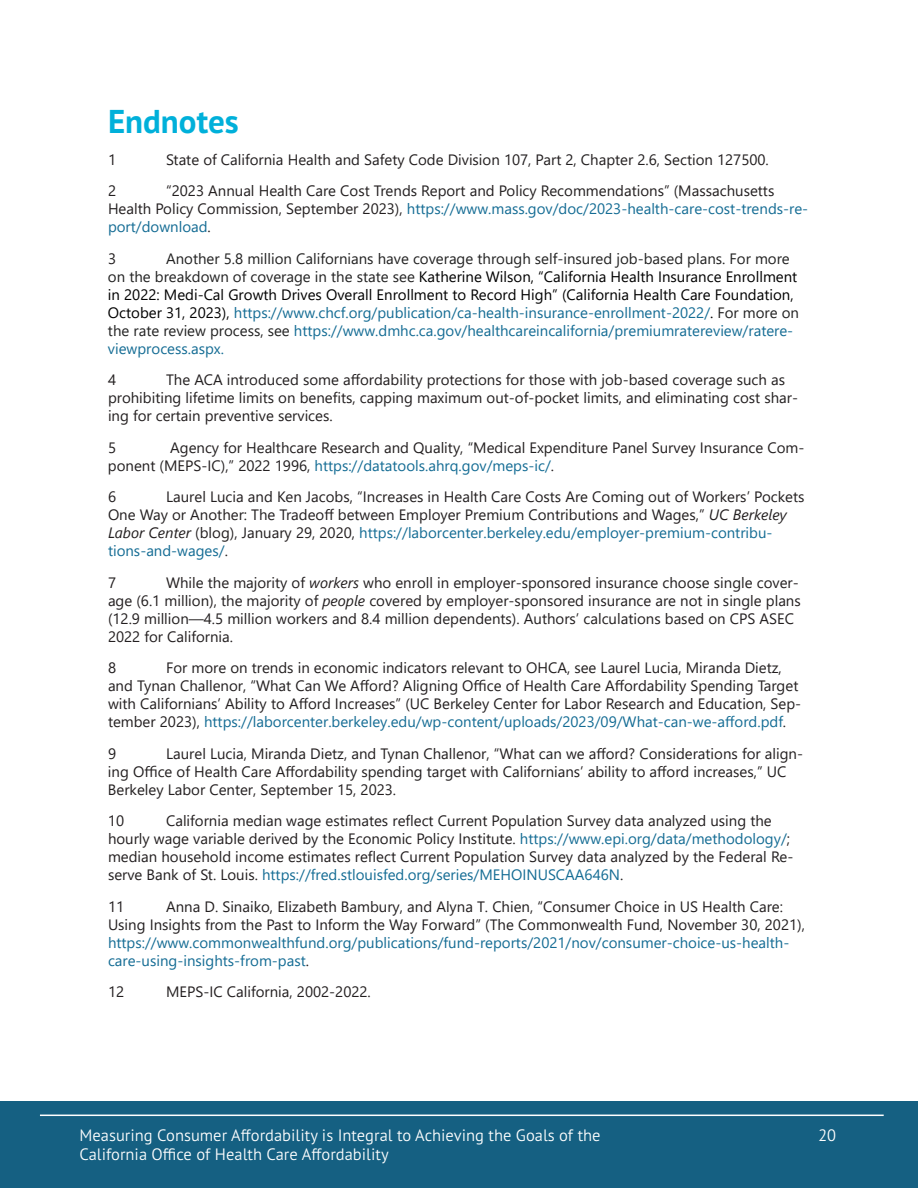
<style>
.page{position:relative;width:918px;height:1188px;background:#fff}
.page>*{position:absolute;margin:0;border:0;box-sizing:border-box;transform-origin:0 0}
.t1{font:700 33px "PT Sans Pro";color:#00b0da}
.t2{font:300 16.5px "PT Sans Pro";color:#fff}
.t3{font:15px/18px "Segoe UI";color:#231f20}
.t4{font:15px/18px "Segoe UI";color:#000}
.s1{color:#146c94}
.s2{color:#222}
.s3{font-style:italic}
</style>
<div class="page">
<div style="left:0;top:1102px;width:918px;height:86px;background:#156082"></div>
<hr style="left:40px;top:1115px;width:844px;height:1px;background:#fff">
<h2 class="t1" style="left:108px;top:100px;width:132px">Endnotes</h2>
<p class="t3" style="left:108px;top:149px;width:10px">1</p>
<p class="t3" style="left:166px;top:149px;width:604px">State of California Health and Safety Code Division 107, Part 2, Chapter 2.6, Section 127500.</p>
<p class="t3" style="left:108px;top:181px;width:10px">2</p>
<p class="t3" style="left:108px;top:181px;width:702px;text-indent:58px">“2023 Annual Health Care Cost Trends Report and Policy Recommendations” (Massachusetts<br>Health Policy Commission, September 2023), <span class="s1">https://www.mass.gov/doc/2023-health-care-cost-trends-re&shy;port/download</span>.</p>
<p class="t3" style="left:108px;top:248px;width:10px">3</p>
<p class="t4" style="left:108px;top:248px;width:693px;text-indent:58px"><span class="s2">Another 5.8 million Californians have coverage through self-insured job-based plans. For more on the breakdown of coverage in the state see</span> Katherine Wilson, “California Health Insurance Enrollment in 2022: Medi-Cal Growth Drives Overall Enrollment to Record High” (California Health Care Foundation, October 31, 2023), <span class="s1">https://www.chcf.org/publication/ca-health-insurance-enrollment-2022/</span>. <span class="s2">For more on the rate review process, see</span> <span class="s1">https://www.dmhc.ca.gov/healthcareincalifornia/premiumratereview/ratere&shy;viewprocess.aspx.</span></p>
<p class="t3" style="left:108px;top:370px;width:10px">4</p>
<p class="t3" style="left:108px;top:370px;width:692px;text-indent:58px">The ACA introduced some affordability protections for those with job-based coverage such as prohibiting lifetime limits on benefits, capping maximum out-of-pocket limits, and eliminating cost shar&shy;ing for certain preventive services.</p>
<p class="t3" style="left:108px;top:437px;width:10px">5</p>
<p class="t3" style="left:108px;top:437px;width:698px;text-indent:62px">Agency for Healthcare Research and Quality, “Medical Expenditure Panel Survey Insurance Com&shy;ponent (MEPS-IC),” 2022 1996, <span class="s1">https://datatools.ahrq.gov/meps-ic/</span>.</p>
<p class="t3" style="left:108px;top:487px;width:10px">6</p>
<p class="t3" style="left:108px;top:487px;width:698px;text-indent:58px">Laurel Lucia and Ken Jacobs, “Increases in Health Care Costs Are Coming out of Workers’ Pockets One Way or Another: The Tradeoff between Employer Premium Contributions and Wages,” <span class="s3">UC Berkeley Labor Center</span> (blog), January 29, 2020, <span class="s1">https://laborcenter.berkeley.edu/employer-premium-contribu&shy;tions-and-wages/</span>.</p>
<p class="t3" style="left:108px;top:572px;width:10px">7</p>
<p class="t3" style="left:108px;top:572px;width:694px;text-indent:58px">While the majority of <span class="s3">workers</span> who enroll in employer-sponsored insurance choose single cover&shy;age (6.1 million), the majority of <span class="s3">people</span> covered by employer-sponsored insurance are not in single plans (12.9 million—4.5 million workers and 8.4 million dependents). Authors’ calculations based on CPS ASEC 2022 for California.</p>
<p class="t3" style="left:108px;top:658px;width:10px">8</p>
<p class="t3" style="left:108px;top:658px;width:695px;text-indent:58px">For more on trends in economic indicators relevant to OHCA, see Laurel Lucia, Miranda Dietz, and Tynan Challenor, “What Can We Afford? Aligning Office of Health Care Affordability Spending Target with Californians’ Ability to Afford Increases” (UC Berkeley Center for Labor Research and Education, Sep&shy;tember 2023), <span class="s1">https://laborcenter.berkeley.edu/wp-content/uploads/2023/09/What-can-we-afford.pdf</span>.</p>
<p class="t3" style="left:108px;top:743px;width:10px">9</p>
<p class="t3" style="left:108px;top:743px;width:697px;text-indent:58px">Laurel Lucia, Miranda Dietz, and Tynan Challenor, “What can we afford? Considerations for align&shy;ing Office of Health Care Affordability spending target with Californians’ ability to afford increases,” UC<br>Berkeley Labor Center, September 15, 2023.</p>
<p class="t3" style="left:108px;top:811px;width:18px">10</p>
<p class="t3" style="left:108px;top:811px;width:687px;text-indent:58px">California median wage estimates reflect Current Population Survey data analyzed using the hourly wage variable derived by the Economic Policy Institute. <span class="s1">https://www.epi.org/data/methodology/</span>; median household income estimates reflect Current Population Survey data analyzed by the Federal Re&shy;serve Bank of St. Louis. <span class="s1">https://fred.stlouisfed.org/series/MEHOINUSCAA646N</span>.</p>
<p class="t3" style="left:108px;top:896px;width:18px">11</p>
<p class="t3" style="left:108px;top:896px;width:698px;text-indent:58px">Anna D. Sinaiko, Elizabeth Bambury, and Alyna T. Chien, “Consumer Choice in US Health Care:<br>Using Insights from the Past to Inform the Way Forward” (The Commonwealth Fund, November 30, 2021), <span class="s1">https://www.commonwealthfund.org/publications/fund-reports/2021/nov/consumer-choice-us-health&shy;care-using-insights-from-past</span>.</p>
<p class="t3" style="left:108px;top:982px;width:18px">12</p>
<p class="t3" style="left:166px;top:982px;width:206px">MEPS-IC California, 2002-2022.</p>
<p class="t2" style="left:80px;top:1124px;width:523px">Measuring Consumer Affordability is Integral to Achieving the Goals of the</p>
<p class="t2" style="left:818px;top:1124px;width:19px">20</p>
<p class="t2" style="left:80px;top:1144px;width:311px">California Office of Health Care Affordability</p>
</div>
